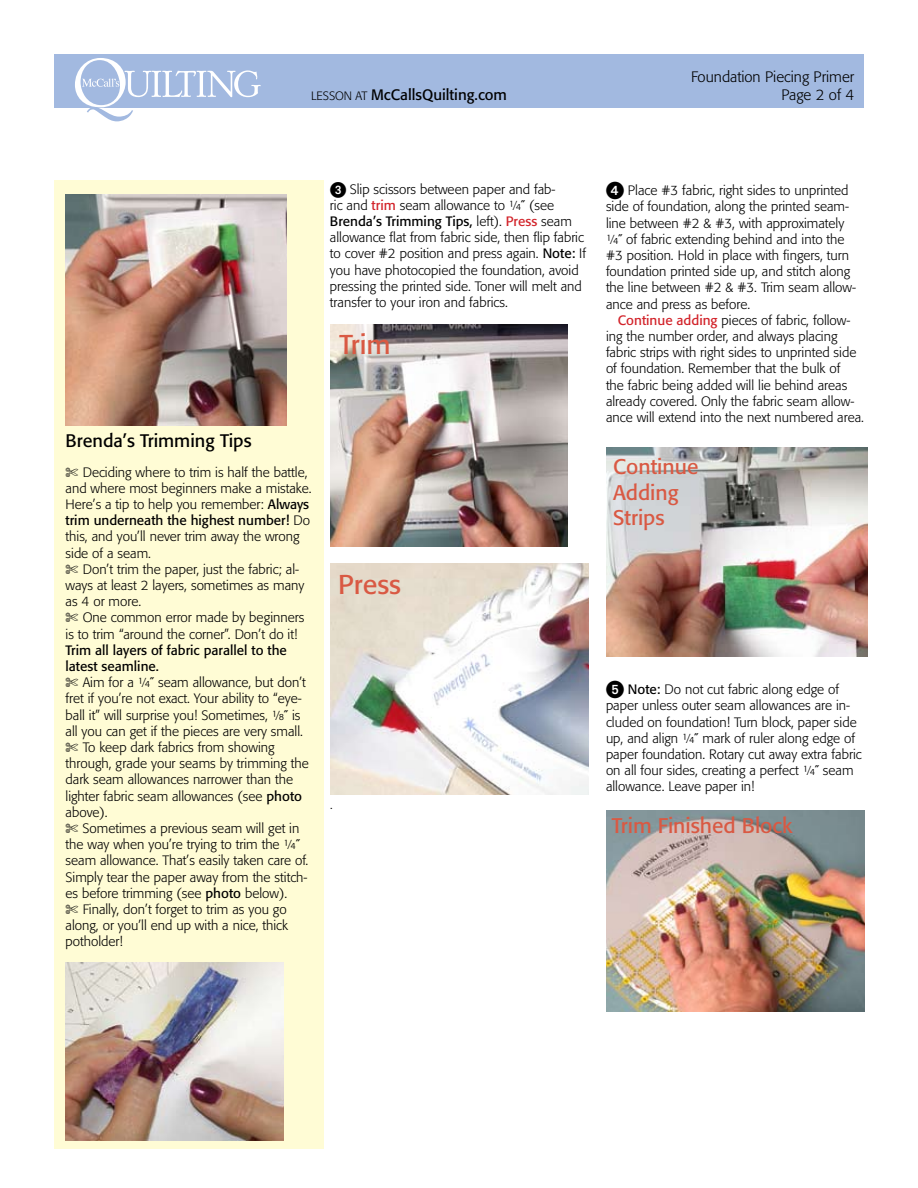
<style>
.page{position:relative;width:918px;height:1188px;background:#fff}
.page>*{position:absolute;margin:0;border:0;box-sizing:border-box;transform-origin:0 0}
.t1{font:27px "Formata";color:#d95943}
.t2{font:21px/25.2px "Formata";color:#d95943}
.t3{font:18px "Formata";color:#000}
.t4{font:300 15px/18px "Formata";color:#000;text-align:right}
.t5{font:15px "Formata";color:#000}
.t6{font:300 13.5px/16.2px "Formata";color:#000}
.t7{font:13.5px/16.2px "Formata";color:#000}
.t8{font:300 12.15px "Formata";color:#000}
.s1{font-weight:300;font-size:12px}
.s2{font-family:"European Pi One";font-weight:400;font-size:16.2px}
.s3{font-weight:400;color:#d2232a}
.s4{font-weight:400}
.s5{font-family:"Formata Light Expert";font-weight:400}
.s6{font-family:"European Pi One";font-weight:400;font-size:18px}
</style>
<div class="page">
<div style="left:54px;top:180px;width:270px;height:969px;background:#fffcd5"></div>
<img style="left:66px;top:195px;width:220px;height:230px">
<img style="left:66px;top:963px;width:218px;height:177px">
<img style="left:330px;top:324px;width:237px;height:222px">
<img style="left:330px;top:563px;width:258px;height:231px">
<img style="left:606px;top:447px;width:262px;height:209px">
<img style="left:606px;top:810px;width:259px;height:201px">
<div style="left:54px;top:54px;width:810px;height:54px;background:#a2b9e0"></div>
<svg style="left:75px;top:58px;width:186px;height:63px"></svg>
<p class="t5" style="left:311px;top:85px;width:198px"><span class="s1">LESSON AT</span> McCallsQuilting.com</p>
<p class="t4" style="left:691px;top:68px;width:165px">Foundation Piecing Primer<br>Page 2 of 4</p>
<p class="t6" style="left:330px;top:181px;width:258px"><span class="s2">3</span> Slip scissors between paper and fab-<br>ric and <span class="s3">trim</span> seam allowance to ¼˝ (see <span class="s4">Brenda’s Trimming Tips,</span> left). <span class="s3">Press</span> seam allowance flat from fabric side, then flip fabric to cover #2 position and press again. <span class="s4">Note:</span> If you have photocopied the foundation, avoid pressing the printed side. Toner will melt and transfer to your iron and fabrics.</p>
<h1 class="t1" style="left:339px;top:329px;width:53px">Trim</h1>
<h3 class="t3" style="left:66px;top:429px;width:188px">Brenda’s Trimming Tips</h3>
<p class="t6" style="left:66px;top:464px;width:248px;text-indent:17px">Deciding where to trim is half the battle, and where most beginners make a mistake.<br>Here’s a tip to help you remember: <span class="s4">Always trim underneath the highest number!</span> Do this, and you’ll never trim away the wrong side of a seam.</p>
<p class="t6" style="left:66px;top:561px;width:240px;text-indent:17px">Don’t trim the paper, just the fabric; al&shy;ways at least 2 layers, sometimes as many as 4 or more.</p>
<p class="t6" style="left:66px;top:610px;width:240px;text-indent:17px">One common error made by beginners is to trim “around the corner”. Don’t do it!</p>
<p class="t7" style="left:66px;top:642px;width:223px">Trim all layers of fabric parallel to the latest seamline.</p>
<p class="t6" style="left:83px;top:675px;width:225px">Aim for a <span class="s5">G</span>˝ seam allowance, but don’t</p>
<p class="t6" style="left:66px;top:691px;width:238px">fret if you’re not exact. Your ability to “eye-</p>
<p class="t6" style="left:66px;top:707px;width:236px">ball it” will surprise you! Sometimes, <span class="s5">J</span>˝ is</p>
<p class="t6" style="left:66px;top:723px;width:239px">all you can get if the pieces are very small.</p>
<p class="t6" style="left:83px;top:739px;width:193px">To keep dark fabrics from showing</p>
<p class="t6" style="left:66px;top:756px;width:245px">through, grade your seams by trimming the</p>
<p class="t6" style="left:66px;top:772px;width:229px">dark seam allowances narrower than the</p>
<p class="t6" style="left:66px;top:788px;width:238px">lighter fabric seam allowances (see <span class="s4">photo</span></p>
<p class="t6" style="left:66px;top:804px;width:44px">above).</p>
<p class="t6" style="left:83px;top:820px;width:218px">Sometimes a previous seam will get in</p>
<p class="t6" style="left:66px;top:837px;width:236px">the way when you’re trying to trim the <span class="s5">G</span>˝</p>
<p class="t6" style="left:66px;top:853px;width:244px">seam allowance. That’s easily taken care of.</p>
<p class="t6" style="left:66px;top:869px;width:243px">Simply tear the paper away from the stitch-</p>
<p class="t6" style="left:66px;top:885px;width:223px">es before trimming (see <span class="s4">photo</span> below).</p>
<p class="t6" style="left:83px;top:901px;width:205px">Finally, don’t forget to trim as you go</p>
<p class="t6" style="left:66px;top:918px;width:224px">along, or you’ll end up with a nice, thick</p>
<p class="t6" style="left:66px;top:934px;width:59px">potholder!</p>
<h1 class="t1" style="left:338px;top:568px;width:64px">Press</h1>
<p class="t8" style="left:330px;top:797px;width:4px">.</p>
<p class="t6" style="left:606px;top:183px;width:252px"><span class="s6">4</span> Place #3 fabric, right sides to unprinted side of foundation, along the printed seam&shy;line between #2 &amp; #3, with approximately <span class="s5">G</span>˝ of fabric extending behind and into the #3 position. Hold in place with fingers, turn foundation printed side up, and stitch along the line between #2 &amp; #3. Trim seam allow&shy;ance and press as before.</p>
<p class="t6" style="left:606px;top:312px;width:259px;text-indent:12px"><span class="s3">Continue adding</span> pieces of fabric, follow&shy;ing the number order, and always placing fabric strips with right sides to unprinted side of foundation. Remember that the bulk of<br>the fabric being added will lie behind areas already covered. Only the fabric seam allow&shy;ance will extend into the next numbered area.</p>
<h2 class="t2" style="left:613px;top:454px;width:87px">Continue<br>Adding<br>Strips</h2>
<p class="t6" style="left:606px;top:681px;width:257px"><span class="s6">5</span> <span class="s4">Note:</span> Do not cut fabric along edge of paper unless outer seam allowances are in&shy;cluded on foundation! Turn block, paper side up, and align ¼˝ mark of ruler along edge of paper foundation. Rotary cut away extra fabric on all four sides, creating a perfect ¼˝ seam allowance. Leave paper in!</p>
<h2 class="t2" style="left:612px;top:813px;width:182px">Trim Finished Block</h2>
</div>
